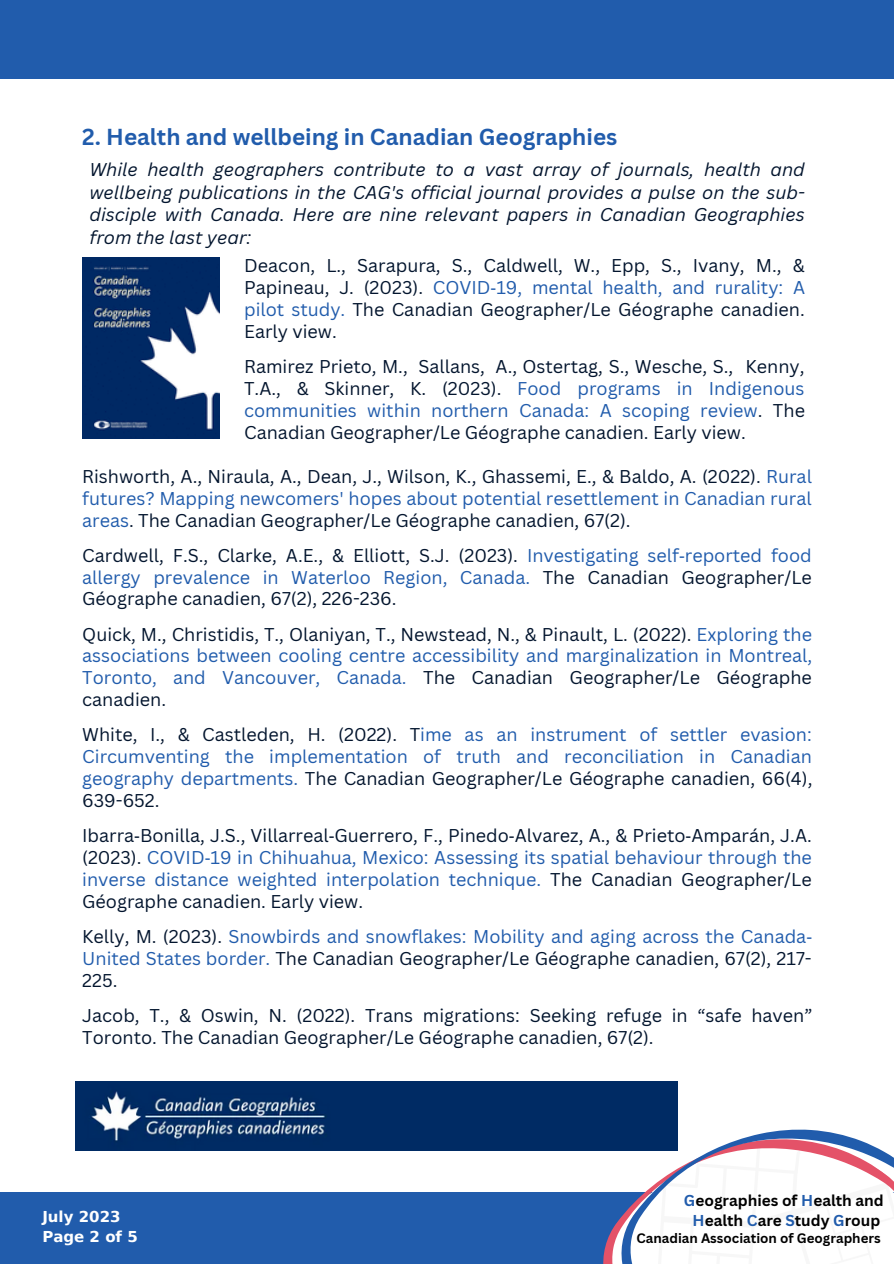
<style>
.page{position:relative;width:894px;height:1264px;background:#fff}
.page>*{position:absolute;margin:0;border:0;box-sizing:border-box;transform-origin:0 0}
.t1{font:700 22.5px "Canva Sans";color:#215cac}
.t2{font:18px/21.9px "Canva Sans";color:#03152e;text-align:justify}
.t3{font:18px/21.9px "Canva Sans";color:#215cac;text-align:justify}
.t4{font:italic 18px/22.5px "Canva Sans";color:#03152e;text-align:justify}
.t5{font:700 15.3px/19.2px "Canva Sans";color:#000;text-align:center}
.t6{font:700 15px "DejaVu Sans";color:#fff}
.t7{font:700 13.35px "Canva Sans";color:#000}
.s1{color:#215cac}
.s2{font-family:"Noto Sans";color:#215cac}
.s3{color:#03152e}
.s4{font-family:"Noto Sans"}
</style>
<div class="page">
<img style="left:75px;top:1081px;width:501px;height:69px">
<img style="left:82px;top:257px;width:138px;height:181px">
<div style="left:0;top:1192px;width:893px;height:71px;background:#215cac"></div>
<svg style="left:576px;top:1081px;width:18px;height:70px"></svg>
<svg style="left:594px;top:1081px;width:299px;height:182px"></svg>
<div style="left:0;top:0;width:893px;height:79px;background:#215cac"></div>
<p class="t1" style="left:82px;top:121px;width:536px">2. Health and wellbeing in Canadian Geographies</p>
<p class="t4" style="left:89px;top:158px;width:716px">While health geographers contribute to a vast array of journals, health and wellbeing publications in the CAG's official journal provides a pulse on the sub&shy;disciple with Canada. Here are nine relevant papers in Canadian Geographies from the last year:</p>
<p class="t2" style="left:244px;top:254px;width:562px">Deacon, L., Sarapura, S., Caldwell, W., Epp, S., Ivany, M., &amp; Papineau, J. (2023). <span class="s1">COVID</span><span class="s2">‐</span><span class="s1">19, mental health, and rurality: A pilot study.</span> The Canadian Geographer/Le Géographe canadien.<br>Early view.</p>
<p class="t2" style="left:244px;top:355px;width:562px">Ramirez Prieto, M., Sallans, A., Ostertag, S., Wesche, S., Kenny, T.A., &amp; Skinner, K. (2023). <span class="s1">Food programs in Indigenous communities within northern Canada: A scoping review</span>. The Canadian Geographer/Le Géographe canadien. Early view.</p>
<p class="t2" style="left:82px;top:465px;width:731px">Rishworth, A., Niraula, A., Dean, J., Wilson, K., Ghassemi, E., &amp; Baldo, A. (2022). <span class="s1">Rural futures? Mapping newcomers' hopes about potential resettlement in Canadian rural areas</span>. The Canadian Geographer/Le Géographe canadien, 67(2).</p>
<p class="t2" style="left:82px;top:543px;width:731px">Cardwell, F.S., Clarke, A.E., &amp; Elliott, S.J. (2023). <span class="s1">Investigating self</span><span class="s2">‐</span><span class="s1">reported food allergy prevalence in Waterloo Region, Canada.</span> The Canadian Geographer/Le Géographe canadien, 67(2), 226-236.</p>
<p class="t3" style="left:82px;top:622px;width:731px"><span class="s3">Quick, M., Christidis, T., Olaniyan, T., Newstead, N., &amp; Pinault, L. (2022).</span> Exploring the associations between cooling centre accessibility and marginalization in Montreal, Toronto, and Vancouver, Canada. <span class="s3">The Canadian Geographer/Le Géographe canadien.</span></p>
<p class="t3" style="left:82px;top:723px;width:731px"><span class="s3">White, I., &amp; Castleden, H. (2022). T</span>ime as an instrument of settler evasion:<br>Circumventing the implementation of truth and reconciliation in Canadian geography departments. <span class="s3">The Canadian Geographer/Le Géographe canadien, 66(4), 639-652.</span></p>
<p class="t2" style="left:82px;top:824px;width:731px">Ibarra<span class="s4">‐</span>Bonilla, J.S., Villarreal<span class="s4">‐</span>Guerrero, F., Pinedo<span class="s4">‐</span>Alvarez, A., &amp; Prieto<span class="s4">‐</span>Amparán, J.A. (2023). <span class="s1">COVID</span><span class="s2">‐</span><span class="s1">19 in Chihuahua, Mexico: Assessing its spatial behaviour through the inverse distance weighted interpolation technique.</span> The Canadian Geographer/Le Géographe canadien. Early view.</p>
<p class="t3" style="left:82px;top:924px;width:731px"><span class="s3">Kelly, M. (2023).</span> Snowbirds and snowflakes: Mobility and aging across the Canada<span class="s4">‐ </span>United States border. <span class="s3">The Canadian Geographer/Le Géographe canadien, 67(2), 217- 225.</span></p>
<p class="t2" style="left:82px;top:1003px;width:731px">Jacob, T., &amp; Oswin, N. (2022). Trans migrations: Seeking refuge in “safe haven”<br>Toronto. The Canadian Geographer/Le Géographe canadien, 67(2).</p>
<p class="t6" style="left:42px;top:1207px;width:80px">July 2023</p>
<p class="t6" style="left:42px;top:1228px;width:97px">Page 2 of 5</p>
<p class="t5" style="left:683px;top:1190px;width:201px"><span class="s1">G</span>eographies of <span class="s1">H</span>ealth and<br><span class="s1">H</span>ealth <span class="s1">C</span>are <span class="s1">S</span>tudy <span class="s1">G</span>roup</p>
<p class="t7" style="left:636px;top:1228px;width:246px">Canadian Association of Geographers</p>
</div>
